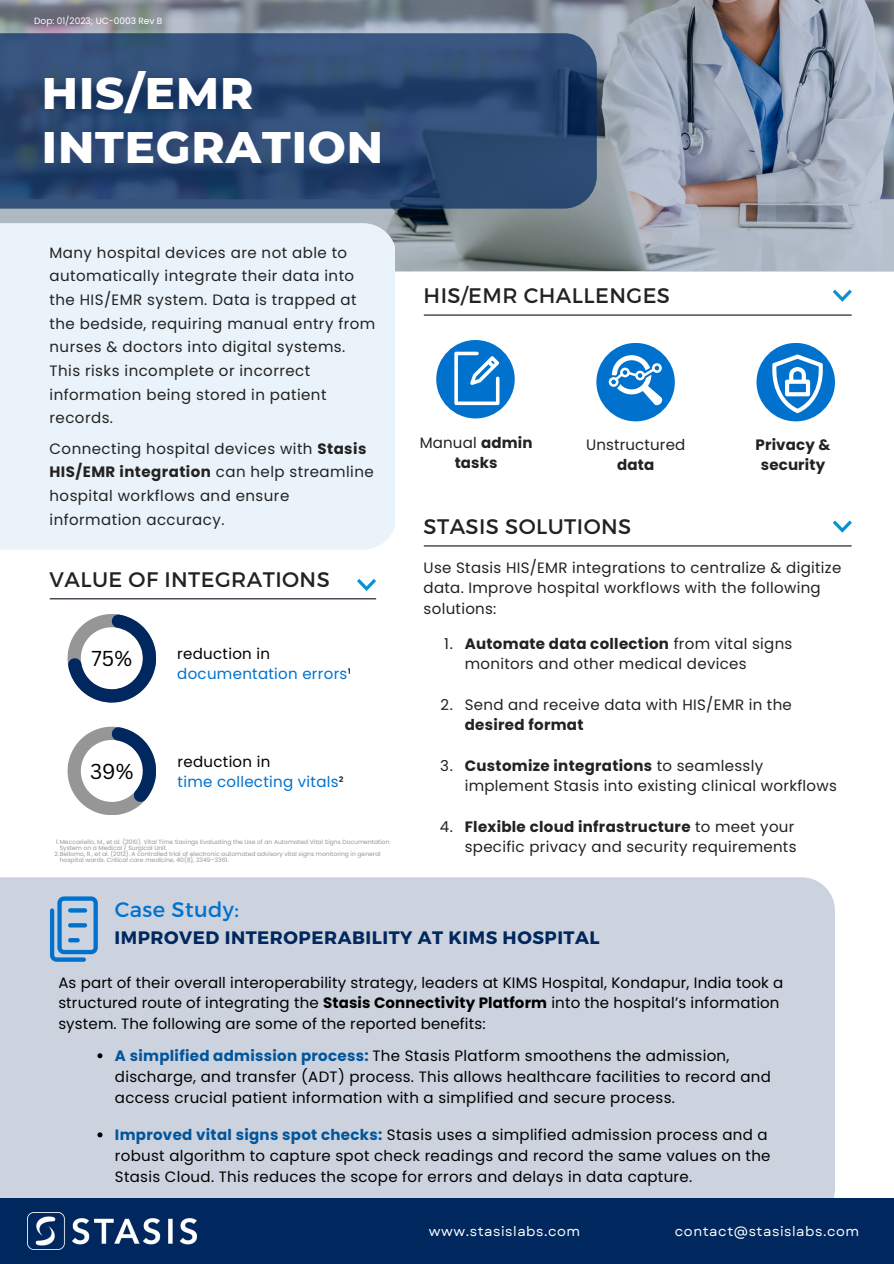
<style>
.page{position:relative;width:894px;height:1264px;background:#fff}
.page>*{position:absolute;margin:0;border:0;box-sizing:border-box;transform-origin:0 0}
.t1{font:800 45px/54px "Montserrat";letter-spacing:.02em;color:#fff}
.t2{font:21px "Montserrat";letter-spacing:.02em;color:#222}
.t3{font:21px "Montserrat";letter-spacing:.02em;color:#0072ce}
.t4{font:21px "Canva Sans";color:#000}
.t5{font:700 18px "Montserrat";letter-spacing:.03em;color:#00275e}
.t6{font:15px/23.7px "Poppins";letter-spacing:.03em;color:#222}
.t7{font:15px/21px "Poppins";letter-spacing:.02em;color:#000}
.t8{font:15px/20.2px "Poppins";letter-spacing:.02em;color:#0072ce}
.t9{font:700 15px/20.2px "Poppins";letter-spacing:.01em;color:#222;text-align:center}
.t10{font:15px "Poppins";letter-spacing:.01em;color:#222}
.t11{font:13.5px "Garet";letter-spacing:.04em;color:#fff}
.t12{font:9px "Poppins";color:#fff}
.t13{font:6px "Poppins";color:#969696}
.s1{font-weight:700}
.s2{font-weight:400}
.s3{color:#000}
.s4{font-style:italic}
.s5{font-weight:700;color:#02559b}
</style>
<div class="page">
<svg style="left:0;top:0;width:893px;height:271px;background:#929ba7"></svg>
<svg style="left:0;top:33px;width:596px;height:176px;background:#2b4871"></svg>
<hr style="left:424px;top:545px;width:427px;height:1px;background:#0b1623">
<svg style="left:832px;top:520px;width:19px;height:12px"></svg>
<div style="left:756px;top:343px;width:78px;height:78px;background:#0072ce;border-radius:50%"></div>
<div style="left:596px;top:343px;width:78px;height:78px;background:#0072ce;border-radius:50%"></div>
<div style="left:436px;top:340px;width:78px;height:78px;background:#0072ce;border-radius:50%"></div>
<hr style="left:424px;top:314px;width:427px;height:1px;background:#0b1623">
<svg style="left:833px;top:289px;width:18px;height:13px"></svg>
<div style="left:0;top:877px;width:834px;height:321px;background:#ccd3de"></div>
<div style="left:0;top:1198px;width:893px;height:65px;background:#00275e"></div>
<img style="left:27px;top:1212px;width:169px;height:37px">
<svg style="left:50px;top:896px;width:48px;height:65px;background:#7faed7"></svg>
<svg style="left:68px;top:908px;width:19px;height:4px"></svg>
<svg style="left:68px;top:923px;width:19px;height:4px"></svg>
<svg style="left:68px;top:938px;width:12px;height:4px"></svg>
<div style="left:0;top:223px;width:395px;height:326px;background:#eaf3f9"></div>
<svg style="left:768px;top:354px;width:58px;height:59px"></svg>
<svg style="left:608px;top:355px;width:54px;height:51px"></svg>
<svg style="left:454px;top:352px;width:45px;height:53px"></svg>
<hr style="left:50px;top:598px;width:325px;height:1px;background:#0b1623">
<svg style="left:357px;top:579px;width:19px;height:12px"></svg>
<svg style="left:68px;top:726px;width:88px;height:89px"></svg>
<svg style="left:68px;top:614px;width:88px;height:88px"></svg>
<svg style="left:97px;top:1053px;width:5px;height:5px"></svg>
<svg style="left:97px;top:1132px;width:5px;height:5px"></svg>
<p class="t12" style="left:34px;top:14px;width:130px">Dop: 01/2023; UC-0003 Rev B</p>
<h1 class="t1" style="left:42px;top:65px;width:343px">HIS/EMR<br>INTEGRATION</h1>
<p class="t6" style="left:50px;top:240px;width:327px">Many hospital devices are not able to automatically integrate their data into the HIS/EMR system. Data is trapped at the bedside, requiring manual entry from nurses &amp; doctors into digital systems.<br>This risks incomplete or incorrect information being stored in patient records.</p>
<p class="t6" style="left:50px;top:436px;width:325px">Connecting hospital devices with <span class="s1">Stasis HIS/EMR integration</span> can help streamline hospital workflows and ensure information accuracy.</p>
<p class="t9" style="left:755px;top:434px;width:76px">Privacy &amp; security</p>
<h2 class="t2" style="left:423px;top:282px;width:248px">HIS/EMR CHALLENGES</h2>
<p class="t9" style="left:419px;top:432px;width:114px"><span class="s2">Manual</span> admin tasks</p>
<p class="t10" style="left:586px;top:434px;width:101px">Unstructured</p>
<p class="t9" style="left:617px;top:455px;width:39px">data</p>
<h2 class="t2" style="left:423px;top:513px;width:209px">STASIS SOLUTIONS</h2>
<h2 class="t2" style="left:50px;top:566px;width:281px">VALUE OF INTEGRATIONS</h2>
<h2 class="t4" style="left:92px;top:643px;width:42px">75%</h2>
<h2 class="t4" style="left:90px;top:756px;width:45px">39%</h2>
<p class="t8" style="left:177px;top:643px;width:175px"><span class="s3">reduction in </span>documentation errors<span class="s3">¹</span></p>
<p class="t8" style="left:177px;top:751px;width:168px"><span class="s3">reduction in<br></span>time collecting vitals<span class="s3">²</span></p>
<p class="t13" style="left:56px;top:837px;width:335px">1.Meccariello, M., et al. (2010). Vital Time Savings Evaluating the Use of an Automated Vital Signs Documentation</p>
<p class="t13" style="left:60px;top:843px;width:109px">System on a Medical / Surgical Unit.</p>
<p class="t13" style="left:54px;top:849px;width:328px">2.Bellomo, R., et al. (2012). A controlled trial of electronic automated advisory vital signs monitoring in general</p>
<p class="t13" style="left:60px;top:855px;width:170px">hospital wards. <span class="s4">Critical care medicine</span>, 40(8), 2349–2361.</p>
<h2 class="t3" style="left:115px;top:895px;width:126px">Case Study:</h2>
<p class="t6" style="left:423px;top:558px;width:419px;line-height:20.2px">Use Stasis HIS/EMR integrations to centralize &amp; digitize data. Improve hospital workflows with the following solutions:</p>
<p class="t6" style="left:444px;top:632px;width:10px">1.</p>
<p class="t6" style="left:440px;top:692px;width:14px">2.</p>
<p class="t6" style="left:440px;top:753px;width:14px">3.</p>
<p class="t6" style="left:439px;top:814px;width:15px">4.</p>
<p class="t6" style="left:464px;top:633px;width:329px;line-height:20.2px"><span class="s1">Automate data collection</span> from vital signs monitors and other medical devices</p>
<p class="t6" style="left:464px;top:692px;width:328px">Send and receive data with HIS/EMR in the</p>
<p class="t9" style="left:464px;top:714px;width:120px">desired format</p>
<p class="t6" style="left:464px;top:755px;width:373px;line-height:20.2px"><span class="s1">Customize integrations</span> to seamlessly implement Stasis into existing clinical workflows</p>
<p class="t6" style="left:464px;top:816px;width:333px;line-height:20.2px"><span class="s1">Flexible cloud infrastructure</span> to meet your specific privacy and security requirements</p>
<p class="t5" style="left:114px;top:925px;width:486px">IMPROVED INTEROPERABILITY AT KIMS HOSPITAL</p>
<p class="t7" style="left:58px;top:972px;width:726px;line-height:20.2px">As part of their overall interoperability strategy, leaders at KIMS Hospital, Kondapur, India took a structured route of integrating the <span class="s1">Stasis Connectivity Platform</span> into the hospital’s information system. The following are some of the reported benefits:</p>
<p class="t7" style="left:115px;top:1045px;width:657px"><span class="s5">A simplified admission process:</span> The Stasis Platform smoothens the admission, discharge, and transfer (ADT) process. This allows healthcare facilities to record and access crucial patient information with a simplified and secure process.</p>
<p class="t7" style="left:115px;top:1124px;width:657px"><span class="s5">Improved vital signs spot checks:</span> Stasis uses a simplified admission process and a robust algorithm to capture spot check readings and record the same values on the<br>Stasis Cloud. This reduces the scope for errors and delays in data capture.</p>
<p class="t11" style="left:429px;top:1221px;width:153px">www.stasislabs.com</p>
<p class="t11" style="left:674px;top:1221px;width:186px">contact@stasislabs.com</p>
</div>
